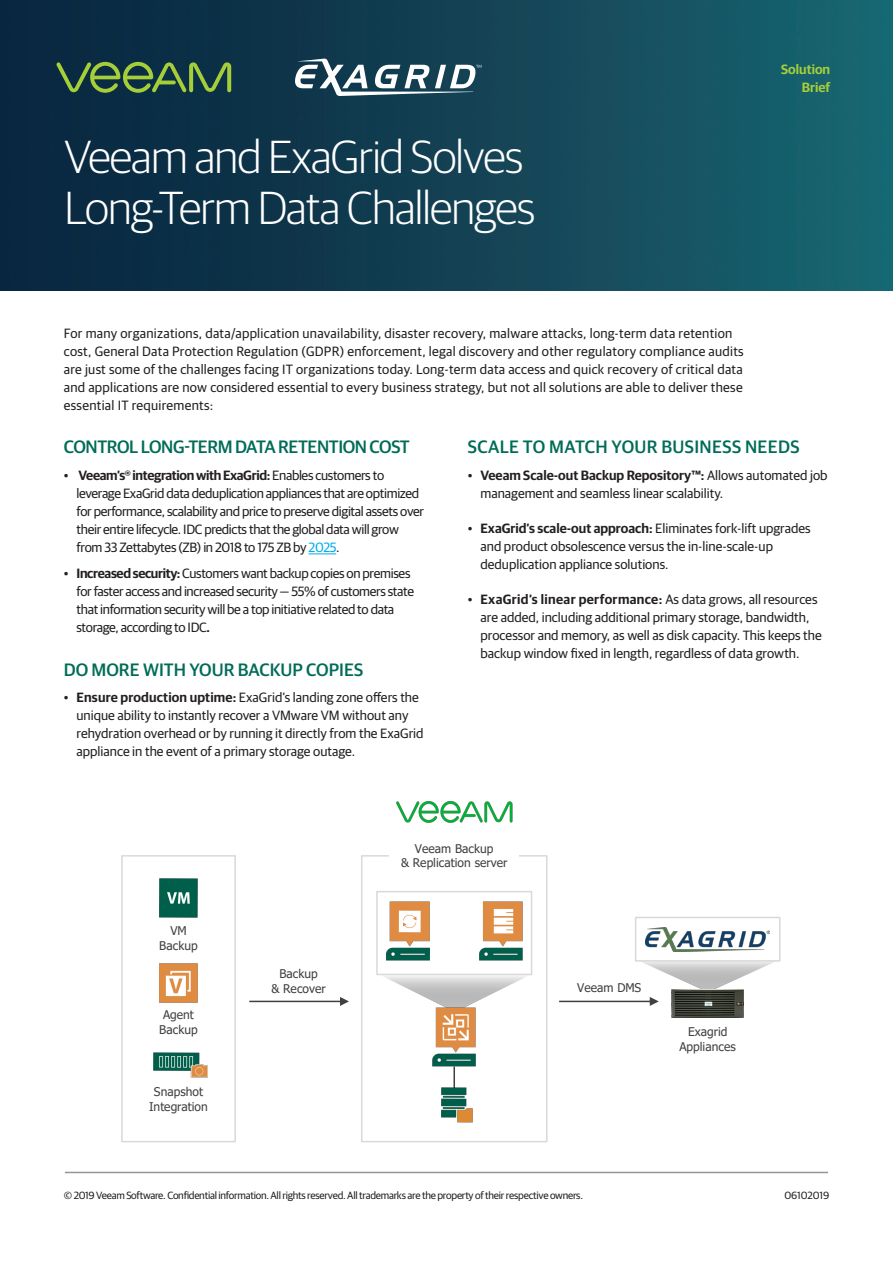
<style>
.page{position:relative;width:893px;height:1263px;background:#fff}
.page>*{position:absolute;margin:0;border:0;box-sizing:border-box;transform-origin:0 0}
.t1{font:300 46.5px/51px "Guardian Sans";letter-spacing:-.02em;color:#fff}
.t2{font:500 18px "Guardian Sans";letter-spacing:-.025em;color:#006c58}
.t3{font:500 18px "Guardian Sans";letter-spacing:.02em;color:#006c58}
.t4{font:500 18px "Guardian Sans";color:#006c58}
.t5{font:13.5px/18px "Guardian Sans";color:#231f20}
.t6{font:13.5px/18px "Guardian Sans";letter-spacing:-.025em;color:#231f20}
.t7{font:13.5px/18px "Guardian Sans";letter-spacing:.02em;color:#231f20}
.t8{font:600 13.5px/18px "Guardian Sans";color:#a6ce39;text-align:right}
.t9{font:12px/15.1px "Tahoma";letter-spacing:.005em;color:#404040;text-align:center}
.t10{font:10.5px "Guardian Sans";letter-spacing:-.025em;color:#231f20}
.t11{font:10.5px "Guardian Sans";letter-spacing:-.005em;color:#231f20}
.s1{font-weight:600}
.s2{color:#00aeef}
</style>
<div class="page">
<img style="left:0;top:0;width:893px;height:290px">
<hr style="left:65px;top:1172px;width:763px;height:1px;background:#939598">
<svg style="left:56px;top:62px;width:175px;height:31px;background:#3e6240"></svg>
<svg style="left:294px;top:58px;width:187px;height:38px"></svg>
<svg style="left:308px;top:553px;width:28px;height:1px"></svg>
<img style="left:642px;top:962px;width:132px;height:30px">
<img style="left:381px;top:975px;width:148px;height:33px">
<img style="left:159px;top:879px;width:39px;height:39px">
<img style="left:159px;top:964px;width:39px;height:39px">
<img style="left:154px;top:1052px;width:54px;height:26px">
<img style="left:386px;top:901px;width:43px;height:60px">
<img style="left:479px;top:901px;width:43px;height:60px">
<img style="left:672px;top:990px;width:71px;height:27px">
<img style="left:646px;top:927px;width:124px;height:25px">
<div style="left:121px;top:855px;width:115px;height:287px;border:2px solid #d9d9d9"></div>
<div style="left:361px;top:855px;width:187px;height:287px;border:2px solid #d9d9d9"></div>
<img style="left:433px;top:1008px;width:43px;height:59px">
<hr style="left:453px;top:1066px;width:2px;height:26px;background:#404040">
<img style="left:442px;top:1087px;width:31px;height:35px">
<div style="left:390px;top:835px;width:129px;height:40px;background:#fff"></div>
<div style="left:376px;top:891px;width:156px;height:84px;border:2px solid #d9d9d9"></div>
<svg style="left:559px;top:997px;width:100px;height:9px"></svg>
<svg style="left:249px;top:997px;width:100px;height:9px"></svg>
<img style="left:397px;top:802px;width:115px;height:20px">
<div style="left:635px;top:917px;width:145px;height:45px;border:2px solid #d9d9d9"></div>
<h1 class="t1" style="left:65px;top:128px;width:472px">Veeam and ExaGrid Solves<br>Long-Term Data Challenges</h1>
<p class="t8" style="left:781px;top:59px;width:51px">Solution<br>Brief</p>
<p class="t7" style="left:64px;top:323px;width:681px">For many organizations, data/application unavailability, disaster recovery, malware attacks, long-term data retention cost, General Data Protection Regulation (GDPR) enforcement, legal discovery and other regulatory compliance audits are just some of the challenges facing IT organizations today. Long-term data access and quick recovery of critical data and applications are now considered essential to every business strategy, but not all solutions are able to deliver these essential IT requirements:</p>
<h2 class="t3" style="left:468px;top:434px;width:333px">SCALE TO MATCH YOUR BUSINESS NEEDS</h2>
<p class="t5" style="left:480px;top:465px;width:348px;text-indent:-13px">• <span class="s1">Veeam Scale-out Backup Repository™:</span> Allows automated job management and seamless linear scalability.</p>
<p class="t5" style="left:480px;top:518px;width:332px;text-indent:-13px">• <span class="s1">ExaGrid’s scale-out approach:</span> Eliminates fork-lift upgrades and product obsolescence versus the in-line-scale-up deduplication appliance solutions.</p>
<p class="t5" style="left:480px;top:589px;width:343px;text-indent:-13px">• <span class="s1">ExaGrid’s linear performance:</span> As data grows, all resources are added, including additional primary storage, bandwidth, processor and memory, as well as disk capacity. This keeps the backup window fixed in length, regardless of data growth.</p>
<h2 class="t2" style="left:64px;top:434px;width:348px">CONTROL LONG-TERM DATA RETENTION COST</h2>
<p class="t6" style="left:77px;top:465px;width:349px;text-indent:-13px">• <span class="s1">Veeam’s® integration with ExaGrid:</span> Enables customers to leverage ExaGrid data deduplication appliances that are optimized for performance, scalability and price to preserve digital assets over their entire lifecycle. IDC predicts that the global data will grow from 33 Zettabytes (ZB) in 2018 to 175 ZB by <span class="s2">2025</span>.</p>
<p class="t6" style="left:77px;top:563px;width:339px;text-indent:-13px">• <span class="s1">Increased security:</span> Customers want backup copies on premises for faster access and increased security — 55% of customers state that information security will be a top initiative related to data storage, according to IDC<span class="s1">.</span></p>
<h2 class="t4" style="left:64px;top:657px;width:301px">DO MORE WITH YOUR BACKUP COPIES</h2>
<p class="t5" style="left:77px;top:688px;width:349px;text-indent:-13px">• <span class="s1">Ensure production uptime:</span> ExaGrid’s landing zone offers the unique ability to instantly recover a VMware VM without any rehydration overhead or by running it directly from the ExaGrid appliance in the event of a primary storage outage.</p>
<p class="t9" style="left:159px;top:924px;width:40px">VM<br>Backup</p>
<p class="t9" style="left:159px;top:1008px;width:40px">Agent<br>Backup</p>
<p class="t9" style="left:149px;top:1084px;width:60px">Snapshot<br>Integration</p>
<p class="t9" style="left:271px;top:967px;width:56px;line-height:14.7px">Backup<br>&amp; Recover</p>
<p class="t9" style="left:401px;top:841px;width:108px;line-height:14.7px">Veeam Backup<br>&amp; Replication server</p>
<p class="t9" style="left:577px;top:981px;width:66px">Veeam DMS</p>
<p class="t9" style="left:679px;top:1025px;width:58px">Exagrid<br>Appliances</p>
<p class="t10" style="left:64px;top:1187px;width:521px">© 2019 Veeam Software. Confidential information. All rights reserved. All trademarks are the property of their respective owners.</p>
<p class="t11" style="left:784px;top:1187px;width:46px">06102019</p>
</div>
